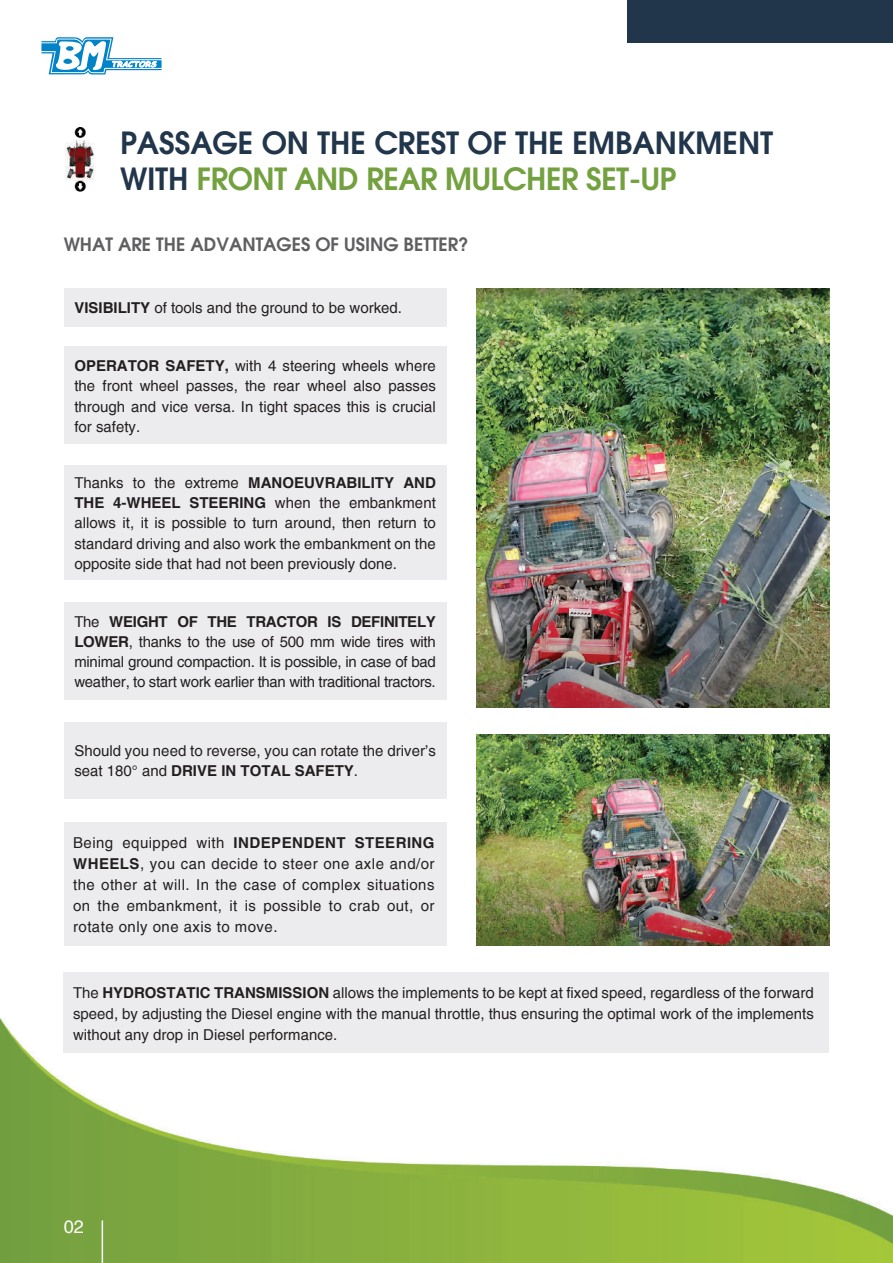
<style>
.page{position:relative;width:893px;height:1263px;background:#fff}
.page>*{position:absolute;margin:0;border:0;box-sizing:border-box;transform-origin:0 0}
.t1{font:600 30px/36px "Avant Garde";color:#21354b}
.t2{font:600 18px "Avant Garde";color:#5f5f62}
.t3{font:18px "Helvetica";color:#fff}
.t4{font:15px/20.1px "Helvetica";color:#231f20;text-align:justify}
.s1{color:#74a140}
.s2{font-weight:700}
</style>
<div class="page">
<img style="left:0;top:1006px;width:893px;height:257px">
<svg style="left:41px;top:37px;width:121px;height:37px"></svg>
<hr style="left:102px;top:1220px;width:1px;height:43px;background:#fff">
<div style="left:627px;top:0;width:266px;height:43px;background:#21354b"></div>
<img style="left:65px;top:127px;width:29px;height:65px">
<img style="left:476px;top:288px;width:353px;height:419px">
<img style="left:476px;top:735px;width:353px;height:210px">
<div style="left:64px;top:288px;width:382px;height:39px;background:#ececee"></div>
<div style="left:64px;top:347px;width:382px;height:97px;background:#ececee"></div>
<div style="left:64px;top:465px;width:382px;height:115px;background:#ececee"></div>
<div style="left:64px;top:602px;width:382px;height:97px;background:#ececee"></div>
<div style="left:64px;top:722px;width:382px;height:77px;background:#ececee"></div>
<div style="left:64px;top:822px;width:382px;height:124px;background:#ececee"></div>
<div style="left:64px;top:972px;width:765px;height:81px;background:#ececee"></div>
<h1 class="t1" style="left:120px;top:125px;width:654px">PASSAGE ON THE CREST OF THE EMBANKMENT<br>WITH <span class="s1">FRONT AND REAR MULCHER SET-UP</span></h1>
<p class="t2" style="left:64px;top:233px;width:406px">WHAT ARE THE ADVANTAGES OF USING BETTER?</p>
<p class="t4" style="left:74px;top:298px;width:329px"><span class="s2">VISIBILITY</span> of tools and the ground to be worked.</p>
<p class="t4" style="left:74px;top:356px;width:363px"><span class="s2">OPERATOR SAFETY,</span> with 4 steering wheels where the front wheel passes, the rear wheel also passes through and vice versa. In tight spaces this is crucial for safety.</p>
<p class="t4" style="left:74px;top:473px;width:363px">Thanks to the extreme <span class="s2">MANOEUVRABILITY AND THE 4-WHEEL STEERING</span> when the embankment allows it, it is possible to turn around, then return to standard driving and also work the embankment on the opposite side that had not been previously done.</p>
<p class="t4" style="left:74px;top:612px;width:363px">The <span class="s2">WEIGHT OF THE TRACTOR IS DEFINITELY LOWER</span>, thanks to the use of 500 mm wide tires with minimal ground compaction. It is possible, in case of bad weather, to start work earlier than with traditional tractors.</p>
<p class="t4" style="left:74px;top:741px;width:363px">Should you need to reverse, you can rotate the driver’s seat 180° and <span class="s2">DRIVE IN TOTAL SAFETY</span>.</p>
<p class="t4" style="left:73px;top:832px;width:363px;line-height:21px">Being equipped with <span class="s2">INDEPENDENT STEERING WHEELS</span>, you can decide to steer one axle and/or the other at will. In the case of complex situations on the embankment, it is possible to crab out, or rotate only one axis to move.</p>
<p class="t4" style="left:73px;top:982px;width:742px;line-height:21px">The <span class="s2">HYDROSTATIC TRANSMISSION</span> allows the implements to be kept at fixed speed, regardless of the forward speed, by adjusting the Diesel engine with the manual throttle, thus ensuring the optimal work of the implements without any drop in Diesel performance.</p>
<p class="t3" style="left:64px;top:1216px;width:22px">02</p>
</div>
